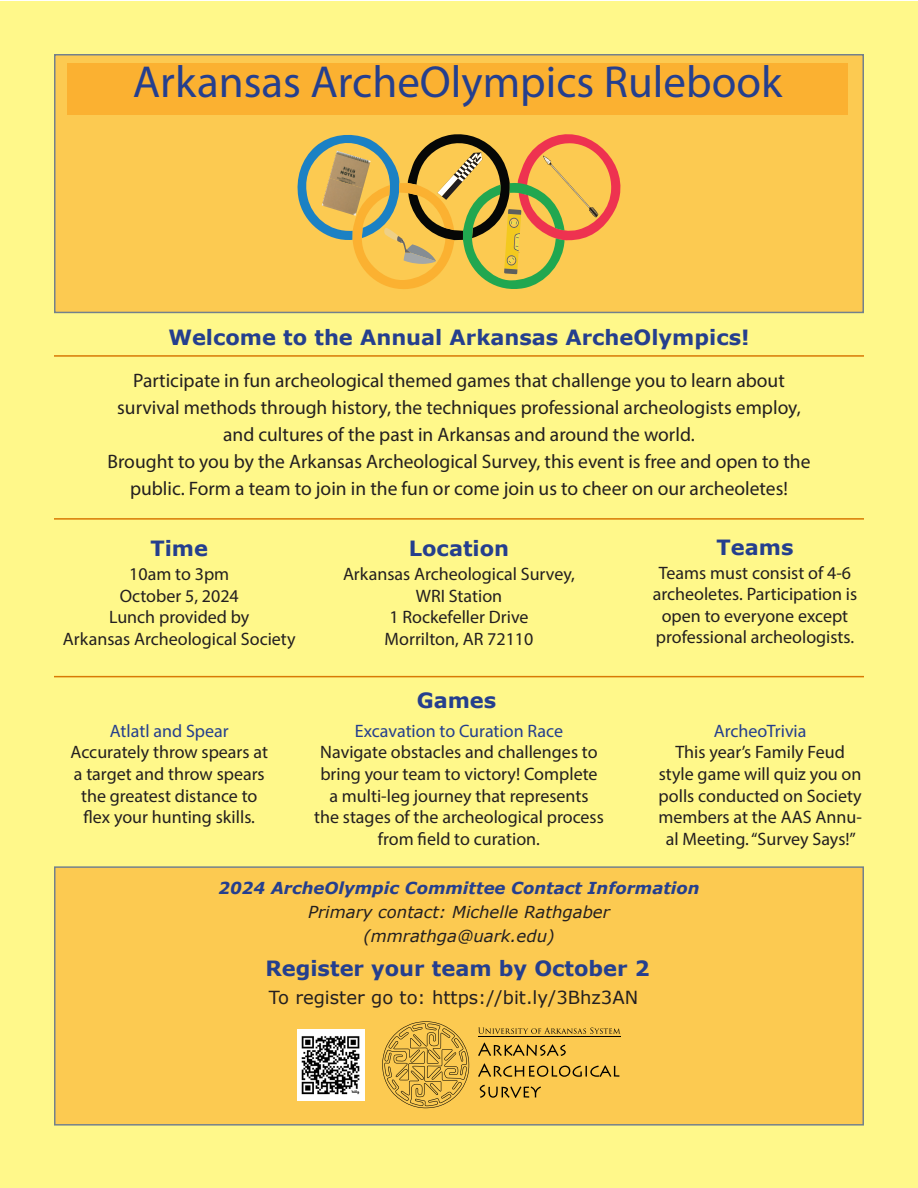
<style>
.page{position:relative;width:918px;height:1188px;background:#fff}
.page>*{position:absolute;margin:0;border:0;box-sizing:border-box;transform-origin:0 0}
.t1{font:45px "Myriad Pro";color:#253f8e}
.t2{font:700 21px "Verdana";color:#253f8e}
.t3{font:19.5px/27px "Myriad Pro";color:#231f20;text-align:center}
.t4{font:18px/21.6px "Myriad Pro";color:#231f20;text-align:center}
.t5{font:18px "Myriad Pro";color:#253f8e}
.t6{font:18px "Verdana";color:#231f20}
.t7{font:italic 16.5px "Verdana";color:#231f20}
.t8{font:italic 700 16.5px "Verdana";color:#253f8e}
</style>
<div class="page">
<div style="left:0;top:1px;width:918px;height:1187px;background:#fff88a"></div>
<div style="left:54px;top:866px;width:810px;height:260px;background:#fcca51"></div>
<div style="left:54px;top:54px;width:810px;height:259px;background:#fcca51"></div>
<svg style="left:297px;top:134px;width:324px;height:155px"></svg>
<img style="left:329px;top:151px;width:42px;height:37px">
<img style="left:322px;top:178px;width:41px;height:38px">
<svg style="left:382px;top:1021px;width:87px;height:87px"></svg>
<svg style="left:478px;top:1027px;width:142px;height:7px"></svg>
<hr style="left:478px;top:1037px;width:142px;height:1px;background:#000">
<svg style="left:478px;top:1043px;width:88px;height:13px"></svg>
<svg style="left:478px;top:1064px;width:141px;height:13px"></svg>
<svg style="left:480px;top:1085px;width:61px;height:13px"></svg>
<div style="left:67px;top:63px;width:781px;height:52px;background:#fbb131"></div>
<hr style="left:54px;top:355px;width:810px;height:2px;background:#d97904">
<hr style="left:54px;top:518px;width:810px;height:2px;background:#d97904">
<hr style="left:54px;top:676px;width:810px;height:1px;background:#d97904">
<img style="left:297px;top:1030px;width:67px;height:70px">
<p class="t1" style="left:133px;top:54px;width:651px">Arkansas ArcheOlympics Rulebook</p>
<p class="t2" style="left:168px;top:322px;width:583px">Welcome to the Annual Arkansas ArcheOlympics!</p>
<p class="t3" style="left:133px;top:367px;width:653px">Participate in fun archeological themed games that challenge you to learn about</p>
<p class="t3" style="left:117px;top:394px;width:685px">survival methods through history, the techniques professional archeologists employ,</p>
<p class="t3" style="left:223px;top:421px;width:473px">and cultures of the past in Arkansas and around the world.</p>
<p class="t3" style="left:108px;top:448px;width:704px">Brought to you by the Arkansas Archeological Survey, this event is free and open to the public. Form a team to join in the fun or come join us to cheer on our archeoletes!</p>
<p class="t2" style="left:150px;top:534px;width:59px">Time</p>
<p class="t4" style="left:129px;top:563px;width:102px">10am to 3pm</p>
<p class="t4" style="left:120px;top:585px;width:121px">October 5, 2024</p>
<p class="t4" style="left:109px;top:606px;width:142px">Lunch provided by</p>
<p class="t4" style="left:63px;top:628px;width:234px">Arkansas Archeological Society</p>
<p class="t5" style="left:110px;top:720px;width:120px">Atlatl and Spear</p>
<p class="t4" style="left:71px;top:741px;width:199px">Accurately throw spears at</p>
<p class="t4" style="left:74px;top:763px;width:192px">a target and throw spears</p>
<p class="t4" style="left:81px;top:785px;width:178px">the greatest distance to</p>
<p class="t4" style="left:84px;top:806px;width:173px">flex your hunting skills.</p>
<p class="t2" style="left:409px;top:534px;width:102px">Location</p>
<p class="t4" style="left:343px;top:563px;width:233px">Arkansas Archeological Survey,</p>
<p class="t4" style="left:416px;top:585px;width:88px">WRI Station</p>
<p class="t4" style="left:389px;top:606px;width:141px">1 Rockefeller Drive</p>
<p class="t4" style="left:385px;top:628px;width:150px">Morrilton, AR 72110</p>
<p class="t2" style="left:417px;top:686px;width:81px">Games</p>
<p class="t5" style="left:355px;top:720px;width:210px">Excavation to Curation Race</p>
<p class="t4" style="left:320px;top:741px;width:279px">Navigate obstacles and challenges to</p>
<p class="t4" style="left:320px;top:763px;width:279px">bring your team to victory! Complete</p>
<p class="t4" style="left:329px;top:785px;width:261px">a multi-leg journey that represents</p>
<p class="t4" style="left:314px;top:806px;width:291px">the stages of the archeological process</p>
<p class="t4" style="left:378px;top:828px;width:164px">from field to curation.</p>
<p class="t2" style="left:717px;top:532px;width:78px">Teams</p>
<p class="t4" style="left:659px;top:561px;width:194px">Teams must consist of 4-6</p>
<p class="t4" style="left:653px;top:583px;width:206px">archeoletes. Participation is open to everyone except</p>
<p class="t4" style="left:656px;top:626px;width:200px">professional archeologists.</p>
<p class="t5" style="left:714px;top:720px;width:94px">ArcheoTrivia</p>
<p class="t4" style="left:658px;top:741px;width:205px">This year’s Family Feud style game will quiz you on polls conducted on Society members at the AAS Annu&shy;al Meeting. “Survey Says!”</p>
<p class="t8" style="left:218px;top:876px;width:483px">2024 ArcheOlympic Committee Contact Information</p>
<p class="t7" style="left:308px;top:901px;width:303px">Primary contact: Michelle Rathgaber</p>
<p class="t7" style="left:363px;top:925px;width:193px">(mmrathga@uark.edu)</p>
<p class="t2" style="left:265px;top:953px;width:386px">Register your team by October 2</p>
<p class="t6" style="left:269px;top:985px;width:371px">To register go to: https://bit.ly/3Bhz3AN</p>
</div>
